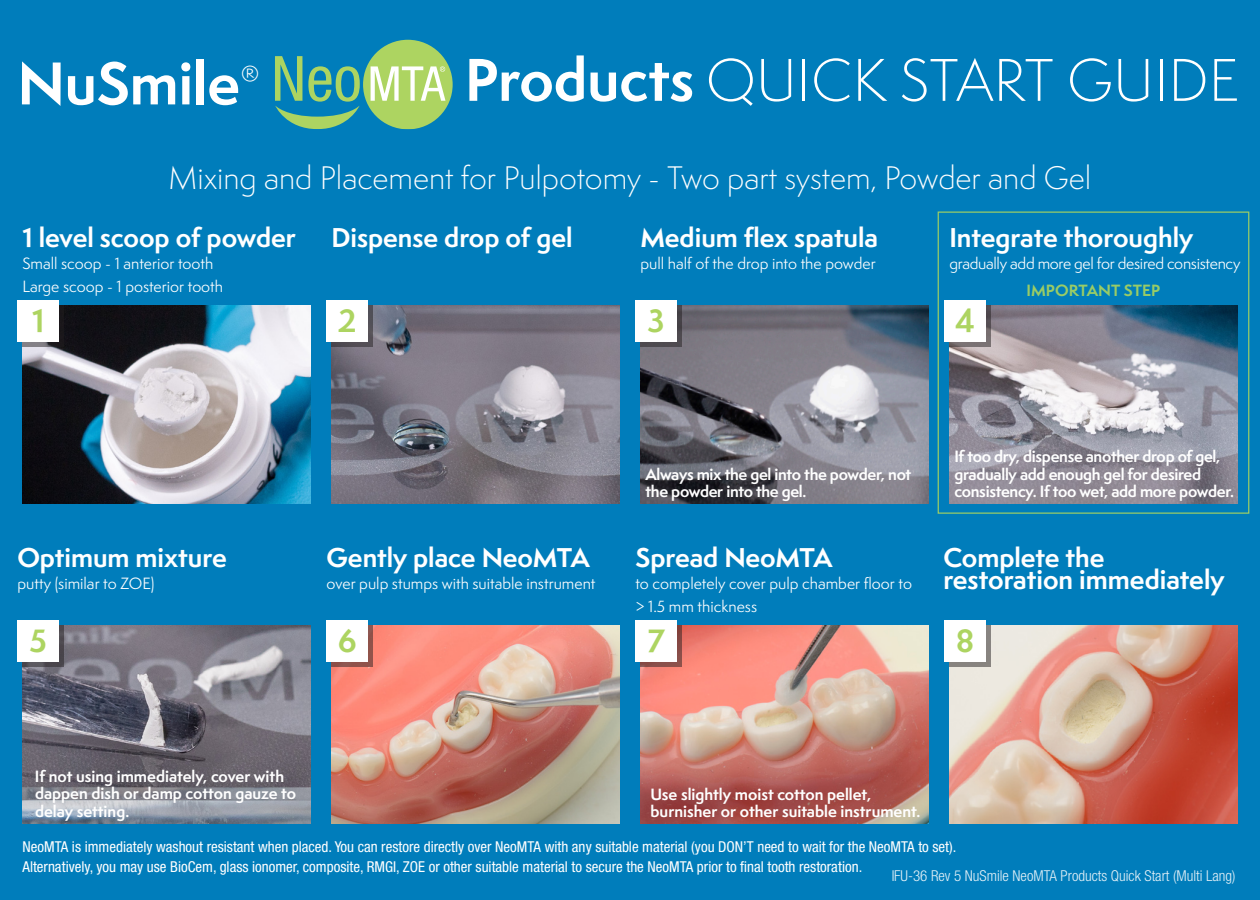
<style>
.page{position:relative;width:1260px;height:900px;background:#007dbb}
.page>*{position:absolute;margin:0;border:0;box-sizing:border-box;transform-origin:0 0}
.t1{font:300 55.25px "Semplicita Pro";color:#fff}
.t2{font:700 55.25px "Semplicita Pro";color:#fff}
.t3{font:300 30px "Semplicita Pro";color:#fff}
.t4{font:700 30px "Semplicita Pro";color:#add461}
.t5{font:700 25px/22.5px "Semplicita Pro";color:#fff}
.t6{font:condensed 15px/19px "Helvetica Neue";color:#fff}
.t7{font:15px/22.5px "Semplicita Pro";color:#fff}
.t8{font:700 15px/17.5px "Semplicita Pro";letter-spacing:-.02em;color:#fff}
.t9{font:700 15px/17.5px "Semplicita Pro";color:#fff}
.t10{font:300 condensed 15px "Helvetica Neue";color:#fff}
.t11{font:15px "Semplicita Pro";letter-spacing:-.02em;color:#fff}
.t12{font:700 15px "Semplicita Pro";color:#9c6}
.s1{font-weight:700}
</style>
<div class="page">
<img style="left:332px;top:625px;width:288px;height:198px">
<img style="left:949px;top:626px;width:289px;height:197px">
<img style="left:22px;top:625px;width:288px;height:198px">
<img style="left:641px;top:625px;width:288px;height:198px">
<img style="left:22px;top:305px;width:288px;height:198px">
<img style="left:641px;top:305px;width:288px;height:198px">
<img style="left:332px;top:305px;width:288px;height:198px">
<img style="left:949px;top:305px;width:289px;height:198px">
<div style="left:938px;top:212px;width:311px;height:302px;border:1px solid #9c6"></div>
<div style="left:363px;top:40px;width:90px;height:89px;background:#add461;border-radius:50%"></div>
<svg style="left:275px;top:56px;width:85px;height:73px"></svg>
<svg style="left:371px;top:66px;width:75px;height:35px"></svg>
<svg style="left:22px;top:305px;width:42px;height:42px"></svg>
<div style="left:18px;top:300px;width:41px;height:42px;background:#fff"></div>
<div style="left:22px;top:625px;width:42px;height:42px;background:linear-gradient(to right,#59575d,#4a454b)"></div>
<div style="left:18px;top:620px;width:41px;height:42px;background:#fff"></div>
<div style="left:331px;top:305px;width:42px;height:42px;background:#534f56"></div>
<div style="left:326px;top:300px;width:42px;height:42px;background:#fff"></div>
<div style="left:331px;top:625px;width:42px;height:42px;background:#90534b"></div>
<div style="left:326px;top:620px;width:42px;height:42px;background:#fff"></div>
<div style="left:640px;top:305px;width:42px;height:42px;background:#4d4a4f"></div>
<div style="left:635px;top:300px;width:42px;height:42px;background:#fff"></div>
<div style="left:640px;top:625px;width:42px;height:42px;background:linear-gradient(to bottom,#803e39,#8c534e)"></div>
<div style="left:635px;top:620px;width:42px;height:42px;background:#fff"></div>
<svg style="left:949px;top:305px;width:42px;height:42px"></svg>
<div style="left:944px;top:300px;width:42px;height:42px;background:#fff"></div>
<div style="left:949px;top:625px;width:42px;height:42px;background:#87837f"></div>
<div style="left:944px;top:620px;width:42px;height:42px;background:#fff"></div>
<p class="t2" style="left:18px;top:42px;width:245px">NuSmile<sup>®</sup></p>
<p class="t1" style="left:465px;top:43px;width:775px"><span class="s1">Products</span> QUICK START GUIDE</p>
<p class="t3" style="left:169px;top:157px;width:924px">Mixing and Placement for Pulpotomy - Two part system, Powder and Gel</p>
<p class="t5" style="left:22px;top:226px;width:275px">1 level scoop of powder</p>
<p class="t7" style="left:22px;top:252px;width:202px">Small scoop - 1 anterior tooth<br>Large scoop - 1 posterior tooth</p>
<p class="t4" style="left:32px;top:298px;width:14px">1</p>
<p class="t5" style="left:332px;top:226px;width:243px">Dispense drop of gel</p>
<p class="t5" style="left:641px;top:226px;width:239px">Medium flex spatula</p>
<p class="t7" style="left:641px;top:252px;width:237px">pull half of the drop into the powder</p>
<p class="t4" style="left:338px;top:298px;width:20px">2</p>
<p class="t4" style="left:647px;top:298px;width:19px">3</p>
<p class="t5" style="left:949px;top:226px;width:245px">Integrate thoroughly</p>
<p class="t11" style="left:949px;top:253px;width:293px">gradually add more gel for desired consistency</p>
<p class="t12" style="left:1027px;top:279px;width:135px">IMPORTANT STEP</p>
<p class="t4" style="left:955px;top:298px;width:21px">4</p>
<p class="t5" style="left:18px;top:546px;width:211px">Optimum mixture</p>
<p class="t7" style="left:18px;top:572px;width:139px">putty (similar to ZOE)</p>
<p class="t4" style="left:30px;top:618px;width:19px">5</p>
<p class="t5" style="left:327px;top:546px;width:265px">Gently place NeoMTA</p>
<p class="t7" style="left:327px;top:572px;width:270px">over pulp stumps with suitable instrument</p>
<p class="t4" style="left:338px;top:618px;width:21px">6</p>
<p class="t8" style="left:645px;top:465px;width:267px">Always mix the gel into the powder, not the powder into the gel.</p>
<p class="t5" style="left:635px;top:546px;width:199px">Spread NeoMTA</p>
<p class="t7" style="left:635px;top:572px;width:278px">to completely cover pulp chamber floor to &gt; 1.5 mm thickness</p>
<p class="t4" style="left:647px;top:618px;width:19px">7</p>
<p class="t8" style="left:954px;top:448px;width:281px">If too dry, dispense another drop of gel, gradually add enough gel for desired consistency. If too wet, add more powder.</p>
<p class="t5" style="left:943px;top:546px;width:283px">Complete the restoration immediately</p>
<p class="t4" style="left:956px;top:618px;width:20px">8</p>
<p class="t9" style="left:35px;top:767px;width:263px">If not using immediately, cover with dappen dish or damp cotton gauze to delay setting.</p>
<p class="t9" style="left:651px;top:785px;width:271px">Use slightly moist cotton pellet, burnisher or other suitable instrument.</p>
<p class="t6" style="left:22px;top:838px;width:935px">NeoMTA is immediately washout resistant when placed. You can restore directly over NeoMTA with any suitable material (you DON’T need to wait for the NeoMTA to set).<br>Alternatively, you may use BioCem, glass ionomer, composite, RMGI, ZOE or other suitable material to secure the NeoMTA prior to final tooth restoration.</p>
<p class="t10" style="left:891px;top:868px;width:346px">IFU-36 Rev 5 NuSmile NeoMTA Products Quick Start (Multi Lang)</p>
</div>
